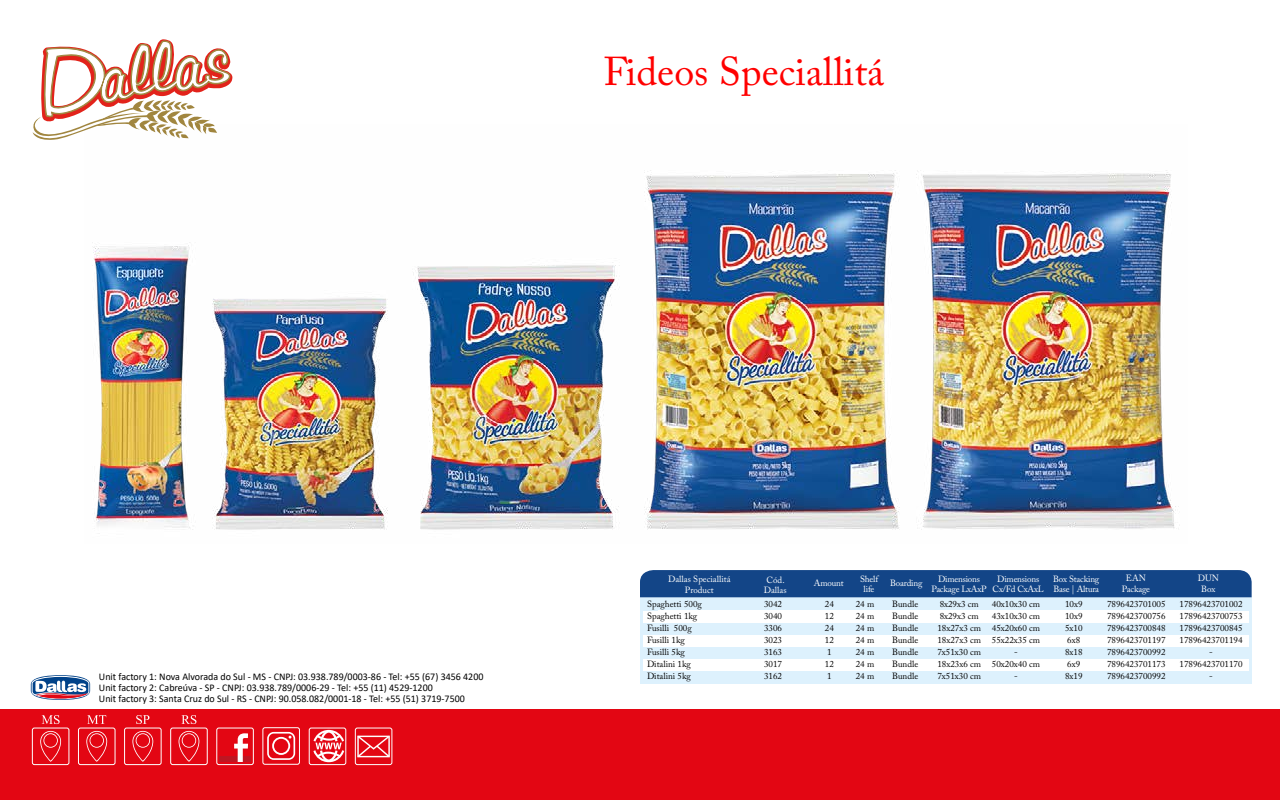
<style>
.page{position:relative;width:1280px;height:800px;background:#fff}
.page>*{position:absolute;margin:0;border:0;box-sizing:border-box;transform-origin:0 0}
.t1{font:40px "Adobe Caslon Pro";color:#f00}
.t2{font:10.2px/11px "Calibri";color:#000}
.t3{font:9px/12px "Adobe Caslon Pro";color:#000}
.t4{font:9px/10.8px "Adobe Caslon Pro";letter-spacing:-.02em;color:#fff;text-align:center}
.t5{font:9px/10px "Adobe Caslon Pro";color:#fff}
</style>
<div class="page">
<div style="left:0;top:710px;width:1280px;height:90px;background:#e30613"></div>
<svg style="left:30px;top:675px;width:61px;height:25px"></svg>
<div style="left:309px;top:728px;width:37px;height:37px;border:1px solid #fff;border-radius:2px"></div>
<div style="left:216px;top:728px;width:38px;height:37px;border:1px solid #fff;border-radius:2px"></div>
<div style="left:219px;top:757px;width:32px;height:5px;background:#be1622"></div>
<svg style="left:234px;top:733px;width:14px;height:29px"></svg>
<div style="left:124px;top:728px;width:37px;height:37px;border:1px solid #fff;border-radius:2px"></div>
<svg style="left:132px;top:731px;width:21px;height:31px"></svg>
<div style="left:78px;top:728px;width:37px;height:37px;border:1px solid #fff;border-radius:2px"></div>
<svg style="left:86px;top:731px;width:21px;height:31px"></svg>
<div style="left:32px;top:728px;width:37px;height:37px;border:1px solid #fff;border-radius:2px"></div>
<svg style="left:40px;top:731px;width:21px;height:31px"></svg>
<div style="left:170px;top:728px;width:38px;height:37px;border:1px solid #fff;border-radius:2px"></div>
<svg style="left:179px;top:731px;width:20px;height:31px"></svg>
<div style="left:355px;top:728px;width:37px;height:37px;border:1px solid #fff;border-radius:2px"></div>
<svg style="left:356px;top:734px;width:35px;height:25px"></svg>
<svg style="left:312px;top:729px;width:34px;height:34px"></svg>
<div style="left:263px;top:727px;width:37px;height:38px;border:1px solid #fff;border-radius:2px"></div>
<svg style="left:267px;top:732px;width:28px;height:28px"></svg>
<svg style="left:136px;top:715px;width:13px;height:9px"></svg>
<svg style="left:87px;top:715px;width:19px;height:9px"></svg>
<svg style="left:42px;top:715px;width:18px;height:9px"></svg>
<svg style="left:181px;top:715px;width:15px;height:9px"></svg>
<svg style="left:33px;top:39px;width:199px;height:101px"></svg>
<img style="left:84px;top:124px;width:1095px;height:406px">
<div style="left:640px;top:597px;width:612px;height:87px;background:#ddf1fd"></div>
<div style="left:643px;top:635px;width:606px;height:11px;background:#fff"></div>
<div style="left:659px;top:610px;width:534px;height:11px;background:#fff"></div>
<div style="left:643px;top:659px;width:606px;height:11px;background:#fff"></div>
<div style="left:643px;top:611px;width:606px;height:12px;background:#fff"></div>
<div style="left:640px;top:570px;width:612px;height:27px;background:#134587"></div>
<h1 class="t1" style="left:603px;top:48px;width:282px">Fideos Speciallitá</h1>
<p class="t2" style="left:99px;top:671px;width:386px">Unit factory 1: Nova Alvorada do Sul - MS - CNPJ: 03.938.789/0003-86 - Tel: +55 (67) 3456 4200<br>Unit factory 2: Cabreúva - SP - CNPJ: 03.938.789/0006-29 - Tel: +55 (11) 4529-1200<br>Unit factory 3: Santa Cruz do Sul - RS - CNPJ: 90.058.082/0001-18 - Tel: +55 (51) 3719-7500</p>
<p class="t5" style="left:668px;top:574px;width:64px;line-height:10.8px;text-align:center">Dallas Speciallitá<br>Product</p>
<p class="t4" style="left:814px;top:578px;width:31px">Amount</p>
<p class="t4" style="left:890px;top:578px;width:34px">Boarding</p>
<p class="t4" style="left:931px;top:573px;width:57px">Dimensions<br>Package LxAxP</p>
<p class="t4" style="left:993px;top:573px;width:53px">Dimensions<br>Cx/Fd CxAxL</p>
<p class="t4" style="left:1053px;top:573px;width:48px;text-align:left">Box Stacking<br>Base | Altura</p>
<p class="t4" style="left:1122px;top:573px;width:30px">EAN<br>Package</p>
<p class="t4" style="left:860px;top:573px;width:20px">Shelf life</p>
<p class="t4" style="left:1198px;top:573px;width:23px">DUN<br>Box</p>
<p class="t5" style="left:764px;top:575px;width:24px">Cód.<br>Dallas</p>
<p class="t3" style="left:647px;top:598px;width:56px">Spaghetti 500g<br>Spaghetti 1kg<br>Fusilli 500g<br>Fusilli 1kg<br>Fusilli 5kg<br>Ditalini 1kg<br>Ditalini 5kg</p>
<p class="t3" style="left:764px;top:598px;width:19px;text-align:justify">3042<br>3040<br>3306<br>3023<br>3163<br>3017<br>3162</p>
<p class="t3" style="left:825px;top:598px;width:10px">24<br>12<br>24<br>12<br>1<br>12<br>1</p>
<p class="t3" style="left:892px;top:598px;width:28px;text-align:justify">Bundle Bundle Bundle Bundle Bundle Bundle Bundle</p>
<p class="t3" style="left:937px;top:597px;width:45px">8x29x3 cm<br>8x29x3 cm<br>18x27x3 cm<br>18x27x3 cm<br>7x51x30 cm<br>18x23x6 cm<br>7x51x30 cm</p>
<p class="t3" style="left:992px;top:597px;width:50px;text-align:center">40x10x30 cm<br>43x10x30 cm<br>45x20x60 cm<br>55x22x35 cm -<br>50x20x40 cm -</p>
<p class="t3" style="left:1107px;top:597px;width:60px;text-align:justify">7896423701005<br>7896423700756<br>7896423700848<br>7896423701197<br>7896423700992<br>7896423701173<br>7896423700992</p>
<p class="t3" style="left:1065px;top:597px;width:19px">10x9<br>10x9<br>5x10<br>6x8<br>8x18<br>6x9<br>8x19</p>
<p class="t3" style="left:1180px;top:597px;width:64px;text-align:center">17896423701002<br>17896423700753<br>17896423700845<br>17896423701194 -<br>17896423701170 -</p>
<p class="t3" style="left:856px;top:598px;width:20px;text-align:justify">24 m 24 m 24 m 24 m 24 m 24 m 24 m</p>
</div>
